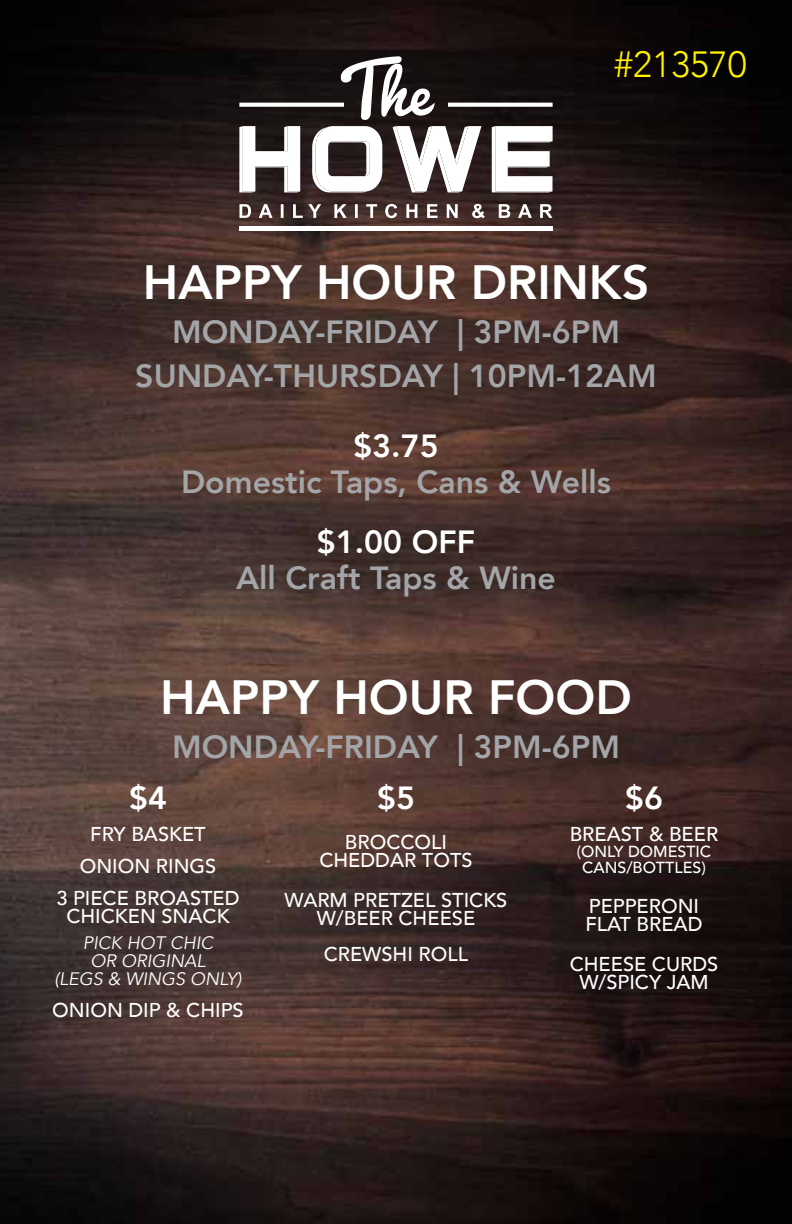
<style>
.page{position:relative;width:792px;height:1224px;background:#fff}
.page>*{position:absolute;margin:0;border:0;box-sizing:border-box;transform-origin:0 0}
.t1{font:800 48px "Avenir";color:#fff}
.t2{font:300 36.4px "Avenir";color:#fff200}
.t3{font:800 32px/44px "Avenir";color:#a3a5a8;text-align:center}
.t4{font:800 32px "Avenir";color:#fff}
.t5{font:500 20px/18px "Avenir";color:#fff;text-align:center}
.t6{font:italic 18px/18px "Avenir";color:#fff;text-align:center}
.t7{font:500 16px/16px "Avenir";color:#fff;text-align:center}
</style>
<div class="page">
<img style="left:0;top:0;width:792px;height:1224px">
<svg style="left:239px;top:126px;width:314px;height:66px"></svg>
<svg style="left:239px;top:103px;width:102px;height:4px"></svg>
<svg style="left:448px;top:103px;width:105px;height:4px"></svg>
<hr style="left:239px;top:226px;width:314px;height:4px;background:#fff">
<svg style="left:239px;top:204px;width:313px;height:14px"></svg>
<svg style="left:341px;top:56px;width:94px;height:64px"></svg>
<h2 class="t2" style="left:614px;top:43px;width:134px">#213570</h2>
<h1 class="t1" style="left:143px;top:239px;width:508px">HAPPY HOUR DRINKS</h1>
<h3 class="t3" style="left:135px;top:308px;width:523px">MONDAY-FRIDAY | 3PM-6PM<br>SUNDAY-THURSDAY | 10PM-12AM</h3>
<h3 class="t4" style="left:353px;top:417px;width:87px">$3.75</h3>
<h3 class="t3" style="left:181px;top:458px;width:431px">Domestic Taps, Cans &amp; Wells</h3>
<h3 class="t4" style="left:317px;top:512px;width:160px">$1.00 OFF</h3>
<h3 class="t3" style="left:236px;top:554px;width:321px">All Craft Taps &amp; Wine</h3>
<h1 class="t1" style="left:160px;top:653px;width:473px">HAPPY HOUR FOOD</h1>
<h3 class="t3" style="left:172px;top:723px;width:449px">MONDAY-FRIDAY | 3PM-6PM</h3>
<h3 class="t4" style="left:129px;top:769px;width:39px">$4</h3>
<p class="t5" style="left:56px;top:817px;width:185px;line-height:32px">FRY BASKET<br>ONION RINGS<br>3 PIECE BROASTED</p>
<p class="t5" style="left:66px;top:906px;width:165px">CHICKEN SNACK</p>
<p class="t6" style="left:54px;top:934px;width:189px">PICK HOT CHIC<br>OR ORIGINAL<br>(LEGS &amp; WINGS ONLY)</p>
<p class="t5" style="left:52px;top:1000px;width:193px">ONION DIP &amp; CHIPS</p>
<h3 class="t4" style="left:377px;top:769px;width:39px">$5</h3>
<p class="t5" style="left:319px;top:832px;width:155px">BROCCOLI<br>CHEDDAR TOTS</p>
<p class="t5" style="left:285px;top:890px;width:224px">WARM PRETZEL STICKS<br>W/BEER CHEESE</p>
<p class="t5" style="left:324px;top:944px;width:146px">CREWSHI ROLL</p>
<h3 class="t4" style="left:625px;top:769px;width:39px">$6</h3>
<p class="t5" style="left:570px;top:824px;width:150px">BREAST &amp; BEER</p>
<p class="t7" style="left:577px;top:843px;width:136px">(ONLY DOMESTIC<br>CANS/BOTTLES)</p>
<p class="t5" style="left:585px;top:896px;width:119px;text-align:left">PEPPERONI<br>FLAT BREAD</p>
<p class="t5" style="left:570px;top:954px;width:150px">CHEESE CURDS<br>W/SPICY JAM</p>
</div>
